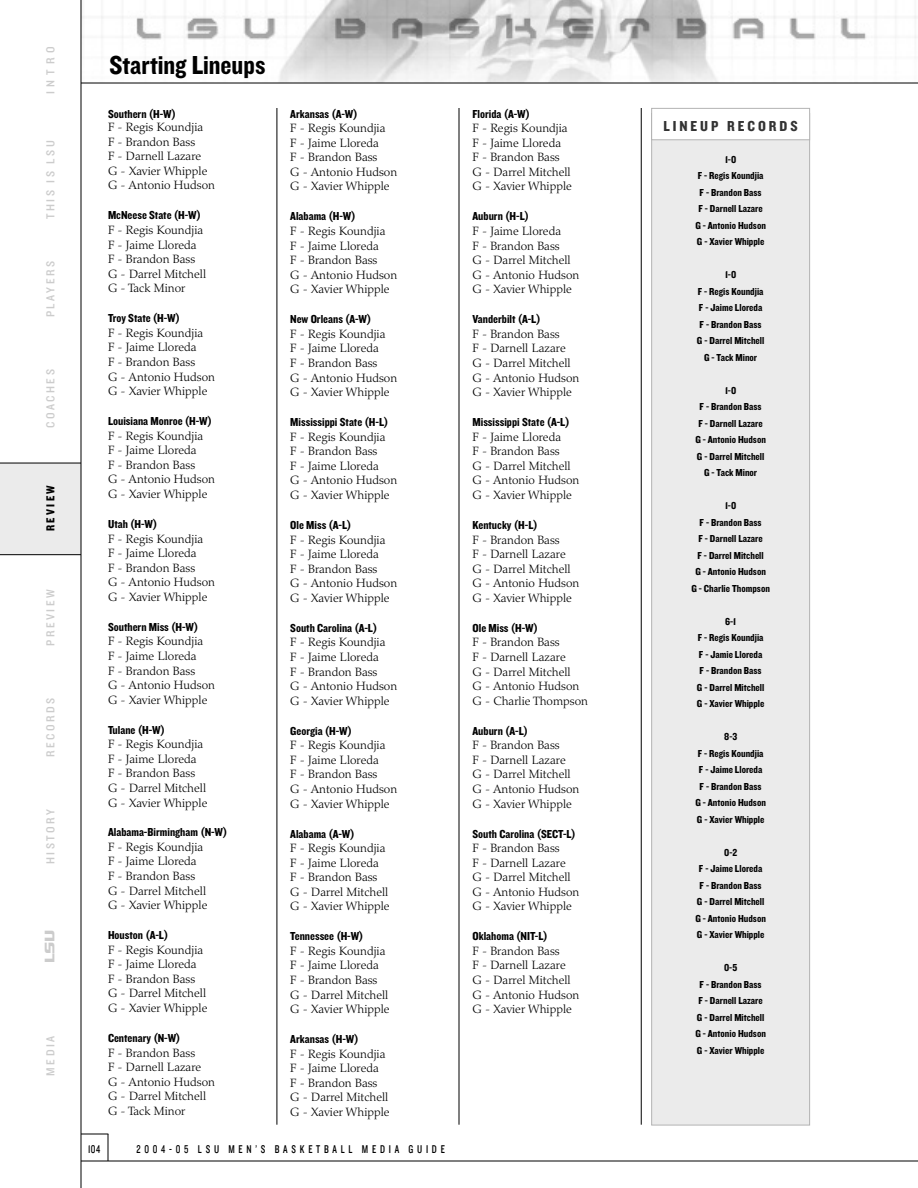
<style>
.page{position:relative;width:918px;height:1188px;background:#fff}
.page>*{position:absolute;margin:0;border:0;box-sizing:border-box;transform-origin:0 0}
.t1{font:27px "Champion HTF Jr Bold 10 Middlewt";color:#000}
.t2{font:15px "Champion HTF Jr Bold 10 Middlewt";letter-spacing:.2em;color:#333}
.t3{font:300 12px/14.5px "Palatino";color:#000}
.t4{font:12px "Champion HTF Jr Bold 10 Middlewt";color:#000}
.t5{font:12px "Champion HTF Junior 10 Middlewt";letter-spacing:.21em;color:#ccc}
.t6{font:12px "Geaux Extended";color:#ccc}
.t7{font:11.7px "Champion HTF Junior 10 Middlewt";letter-spacing:.415em;color:#000;scale:.77 1}
.t8{font:10.5px/16.5px "Champion HTF Jr Bold 10 Middlewt";color:#000;text-align:center}
</style>
<div class="page">
<hr style="left:81px;top:1161px;width:837px;height:1px;background:#000">
<svg style="left:82px;top:1134px;width:27px;height:27px"></svg>
<img style="left:82px;top:0;width:836px;height:83px">
<div style="left:0;top:463px;width:81px;height:92px;background:#ebebeb"></div>
<hr style="left:0;top:554px;width:81px;height:1px;background:#000">
<hr style="left:0;top:463px;width:81px;height:1px;background:#000">
<hr style="left:81px;top:0;width:1px;height:1188px;background:#000">
<hr style="left:81px;top:83px;width:837px;height:1px;background:#000">
<hr style="left:459px;top:108px;width:1px;height:1017px;background:#000">
<hr style="left:641px;top:108px;width:1px;height:1017px;background:#000">
<hr style="left:277px;top:108px;width:1px;height:1017px;background:#000">
<div style="left:652px;top:114px;width:157px;height:1011px;background:#ebebeb"></div>
<div style="left:651px;top:113px;width:159px;height:1012px;border:1px solid #b3b3b3"></div>
<div style="left:652px;top:109px;width:157px;height:30px;background:#fff"></div>
<div style="left:651px;top:108px;width:159px;height:32px;border:1px solid #b3b3b3"></div>
<p class="t5" style="left:43px;top:94px;width:50px;rotate:-90deg">INTRO</p>
<p class="t5" style="left:43px;top:219px;width:80px;rotate:-90deg">THIS IS LSU</p>
<p class="t5" style="left:43px;top:317px;width:58px;rotate:-90deg">PLAYERS</p>
<p class="t5" style="left:43px;top:428px;width:60px;rotate:-90deg">COACHES</p>
<p class="t4" style="left:43px;top:531px;width:48px;rotate:-90deg">REVIEW</p>
<p class="t5" style="left:43px;top:646px;width:58px;rotate:-90deg">PREVIEW</p>
<p class="t5" style="left:43px;top:757px;width:61px;rotate:-90deg">RECORDS</p>
<p class="t5" style="left:43px;top:864px;width:57px;rotate:-90deg">HISTORY</p>
<p class="t6" style="left:43px;top:962px;width:33px;rotate:-90deg">LSU</p>
<p class="t5" style="left:43px;top:1076px;width:41px;rotate:-90deg">MEDIA</p>
<h1 class="t1" style="left:110px;top:49px;width:157px">Starting Lineups</h1>
<p class="t4" style="left:108px;top:106px;width:70px">Southern (H-W)</p>
<p class="t3" style="left:108px;top:121px;width:109px">F - Regis Koundjia<br>F - Brandon Bass<br>F - Darnell Lazare<br>G - Xavier Whipple<br>G - Antonio Hudson</p>
<p class="t4" style="left:108px;top:208px;width:95px">McNeese State (H-W)</p>
<p class="t3" style="left:108px;top:224px;width:100px">F - Regis Koundjia<br>F - Jaime Lloreda<br>F - Brandon Bass<br>G - Darrel Mitchell<br>G - Tack Minor</p>
<p class="t4" style="left:108px;top:311px;width:74px">Troy State (H-W)</p>
<p class="t3" style="left:108px;top:327px;width:109px">F - Regis Koundjia<br>F - Jaime Lloreda<br>F - Brandon Bass<br>G - Antonio Hudson<br>G - Xavier Whipple</p>
<p class="t4" style="left:108px;top:414px;width:106px">Louisiana Monroe (H-W)</p>
<p class="t3" style="left:108px;top:430px;width:109px">F - Regis Koundjia<br>F - Jaime Lloreda<br>F - Brandon Bass<br>G - Antonio Hudson<br>G - Xavier Whipple</p>
<p class="t4" style="left:108px;top:517px;width:51px">Utah (H-W)</p>
<p class="t3" style="left:108px;top:532px;width:109px">F - Regis Koundjia<br>F - Jaime Lloreda<br>F - Brandon Bass<br>G - Antonio Hudson<br>G - Xavier Whipple</p>
<p class="t4" style="left:108px;top:620px;width:92px">Southern Miss (H-W)</p>
<p class="t3" style="left:108px;top:635px;width:109px">F - Regis Koundjia<br>F - Jaime Lloreda<br>F - Brandon Bass<br>G - Antonio Hudson<br>G - Xavier Whipple</p>
<p class="t4" style="left:108px;top:722px;width:59px">Tulane (H-W)</p>
<p class="t3" style="left:108px;top:738px;width:101px">F - Regis Koundjia<br>F - Jaime Lloreda<br>F - Brandon Bass<br>G - Darrel Mitchell<br>G - Xavier Whipple</p>
<p class="t4" style="left:108px;top:825px;width:121px">Alabama-Birmingham (N-W)</p>
<p class="t3" style="left:108px;top:841px;width:101px">F - Regis Koundjia<br>F - Jaime Lloreda<br>F - Brandon Bass<br>G - Darrel Mitchell<br>G - Xavier Whipple</p>
<p class="t4" style="left:108px;top:928px;width:62px">Houston (A-L)</p>
<p class="t3" style="left:108px;top:944px;width:101px">F - Regis Koundjia<br>F - Jaime Lloreda<br>F - Brandon Bass<br>G - Darrel Mitchell<br>G - Xavier Whipple</p>
<p class="t4" style="left:108px;top:1031px;width:74px">Centenary (N-W)</p>
<p class="t3" style="left:108px;top:1047px;width:109px">F - Brandon Bass<br>F - Darnell Lazare<br>G - Antonio Hudson<br>G - Darrel Mitchell<br>G - Tack Minor</p>
<p class="t4" style="left:290px;top:106px;width:69px">Arkansas (A-W)</p>
<p class="t3" style="left:290px;top:122px;width:109px">F - Regis Koundjia<br>F - Jaime Lloreda<br>F - Brandon Bass<br>G - Antonio Hudson<br>G - Xavier Whipple</p>
<p class="t4" style="left:290px;top:209px;width:67px">Alabama (H-W)</p>
<p class="t3" style="left:290px;top:225px;width:109px">F - Regis Koundjia<br>F - Jaime Lloreda<br>F - Brandon Bass<br>G - Antonio Hudson<br>G - Xavier Whipple</p>
<p class="t4" style="left:290px;top:312px;width:83px">New Orleans (A-W)</p>
<p class="t3" style="left:290px;top:328px;width:109px">F - Regis Koundjia<br>F - Jaime Lloreda<br>F - Brandon Bass<br>G - Antonio Hudson<br>G - Xavier Whipple</p>
<p class="t4" style="left:290px;top:415px;width:100px">Mississippi State (H-L)</p>
<p class="t3" style="left:290px;top:431px;width:109px">F - Regis Koundjia<br>F - Brandon Bass<br>F - Jaime Lloreda<br>G - Antonio Hudson<br>G - Xavier Whipple</p>
<p class="t4" style="left:290px;top:518px;width:63px">Ole Miss (A-L)</p>
<p class="t3" style="left:290px;top:534px;width:109px">F - Regis Koundjia<br>F - Jaime Lloreda<br>F - Brandon Bass<br>G - Antonio Hudson<br>G - Xavier Whipple</p>
<p class="t4" style="left:290px;top:621px;width:89px">South Carolina (A-L)</p>
<p class="t3" style="left:290px;top:636px;width:109px">F - Regis Koundjia<br>F - Jaime Lloreda<br>F - Brandon Bass<br>G - Antonio Hudson<br>G - Xavier Whipple</p>
<p class="t4" style="left:290px;top:723px;width:63px">Georgia (H-W)</p>
<p class="t3" style="left:290px;top:739px;width:109px">F - Regis Koundjia<br>F - Jaime Lloreda<br>F - Brandon Bass<br>G - Antonio Hudson<br>G - Xavier Whipple</p>
<p class="t4" style="left:290px;top:826px;width:66px">Alabama (A-W)</p>
<p class="t3" style="left:290px;top:842px;width:101px">F - Regis Koundjia<br>F - Jaime Lloreda<br>F - Brandon Bass<br>G - Darrel Mitchell<br>G - Xavier Whipple</p>
<p class="t4" style="left:290px;top:929px;width:75px">Tennessee (H-W)</p>
<p class="t3" style="left:290px;top:945px;width:101px">F - Regis Koundjia<br>F - Jaime Lloreda<br>F - Brandon Bass<br>G - Darrel Mitchell<br>G - Xavier Whipple</p>
<p class="t4" style="left:290px;top:1032px;width:70px">Arkansas (H-W)</p>
<p class="t3" style="left:290px;top:1048px;width:101px">F - Regis Koundjia<br>F - Jaime Lloreda<br>F - Brandon Bass<br>G - Darrel Mitchell<br>G - Xavier Whipple</p>
<p class="t7" style="left:88px;top:1142px;width:17px">104</p>
<p class="t7" style="left:137px;top:1142px;width:402px">2004-05 LSU MEN’S BASKETBALL MEDIA GUIDE</p>
<p class="t4" style="left:472px;top:106px;width:59px">Florida (A-W)</p>
<p class="t3" style="left:472px;top:122px;width:101px">F - Regis Koundjia<br>F - Jaime Lloreda<br>F - Brandon Bass<br>G - Darrel Mitchell<br>G - Xavier Whipple</p>
<p class="t4" style="left:472px;top:209px;width:58px">Auburn (H-L)</p>
<p class="t3" style="left:472px;top:225px;width:109px">F - Jaime Lloreda<br>F - Brandon Bass<br>G - Darrel Mitchell<br>G - Antonio Hudson<br>G - Xavier Whipple</p>
<p class="t4" style="left:472px;top:312px;width:70px">Vanderbilt (A-L)</p>
<p class="t3" style="left:472px;top:328px;width:109px">F - Brandon Bass<br>F - Darnell Lazare<br>G - Darrel Mitchell<br>G - Antonio Hudson<br>G - Xavier Whipple</p>
<p class="t4" style="left:472px;top:415px;width:99px">Mississippi State (A-L)</p>
<p class="t3" style="left:472px;top:431px;width:109px">F - Jaime Lloreda<br>F - Brandon Bass<br>G - Darrel Mitchell<br>G - Antonio Hudson<br>G - Xavier Whipple</p>
<p class="t4" style="left:472px;top:518px;width:67px">Kentucky (H-L)</p>
<p class="t3" style="left:472px;top:534px;width:109px">F - Brandon Bass<br>F - Darnell Lazare<br>G - Darrel Mitchell<br>G - Antonio Hudson<br>G - Xavier Whipple</p>
<p class="t4" style="left:472px;top:621px;width:67px">Ole Miss (H-W)</p>
<p class="t3" style="left:472px;top:636px;width:117px">F - Brandon Bass<br>F - Darnell Lazare<br>G - Darrel Mitchell<br>G - Antonio Hudson<br>G - Charlie Thompson</p>
<p class="t4" style="left:472px;top:723px;width:57px">Auburn (A-L)</p>
<p class="t3" style="left:472px;top:739px;width:109px">F - Brandon Bass<br>F - Darnell Lazare<br>G - Darrel Mitchell<br>G - Antonio Hudson<br>G - Xavier Whipple</p>
<p class="t4" style="left:472px;top:826px;width:105px">South Carolina (SECT-L)</p>
<p class="t3" style="left:472px;top:842px;width:109px">F - Brandon Bass<br>F - Darnell Lazare<br>G - Darrel Mitchell<br>G - Antonio Hudson<br>G - Xavier Whipple</p>
<p class="t4" style="left:472px;top:929px;width:77px">Oklahoma (NIT-L)</p>
<p class="t3" style="left:472px;top:945px;width:109px">F - Brandon Bass<br>F - Darnell Lazare<br>G - Darrel Mitchell<br>G - Antonio Hudson<br>G - Xavier Whipple</p>
<p class="t2" style="left:663px;top:117px;width:136px">LINEUP RECORDS</p>
<p class="t8" style="left:695px;top:151px;width:72px">1-0<br>F - Regis Koundjia<br>F - Brandon Bass<br>F - Darnell Lazare<br>G - Antonio Hudson<br>G - Xavier Whipple</p>
<p class="t8" style="left:697px;top:266px;width:69px">1-0<br>F - Regis Koundjia<br>F - Jaime Lloreda<br>F - Brandon Bass<br>G - Darrel Mitchell<br>G - Tack Minor</p>
<p class="t8" style="left:695px;top:382px;width:72px">1-0<br>F - Brandon Bass<br>F - Darnell Lazare<br>G - Antonio Hudson<br>G - Darrel Mitchell<br>G - Tack Minor</p>
<p class="t8" style="left:691px;top:497px;width:80px">1-0<br>F - Brandon Bass<br>F - Darnell Lazare<br>F - Darrel Mitchell<br>G - Antonio Hudson<br>G - Charlie Thompson</p>
<p class="t8" style="left:697px;top:613px;width:69px">6-1<br>F - Regis Koundjia<br>F - Jamie Lloreda<br>F - Brandon Bass<br>G - Darrel Mitchell<br>G - Xavier Whipple</p>
<p class="t8" style="left:695px;top:728px;width:72px">8-3<br>F - Regis Koundjia<br>F - Jaime Lloreda<br>F - Brandon Bass<br>G - Antonio Hudson<br>G - Xavier Whipple</p>
<p class="t8" style="left:695px;top:844px;width:72px">0-2<br>F - Jaime Lloreda<br>F - Brandon Bass<br>G - Darrel Mitchell<br>G - Antonio Hudson<br>G - Xavier Whipple</p>
<p class="t8" style="left:695px;top:959px;width:72px">0-5<br>F - Brandon Bass<br>F - Darnell Lazare<br>G - Darrel Mitchell<br>G - Antonio Hudson<br>G - Xavier Whipple</p>
</div>
